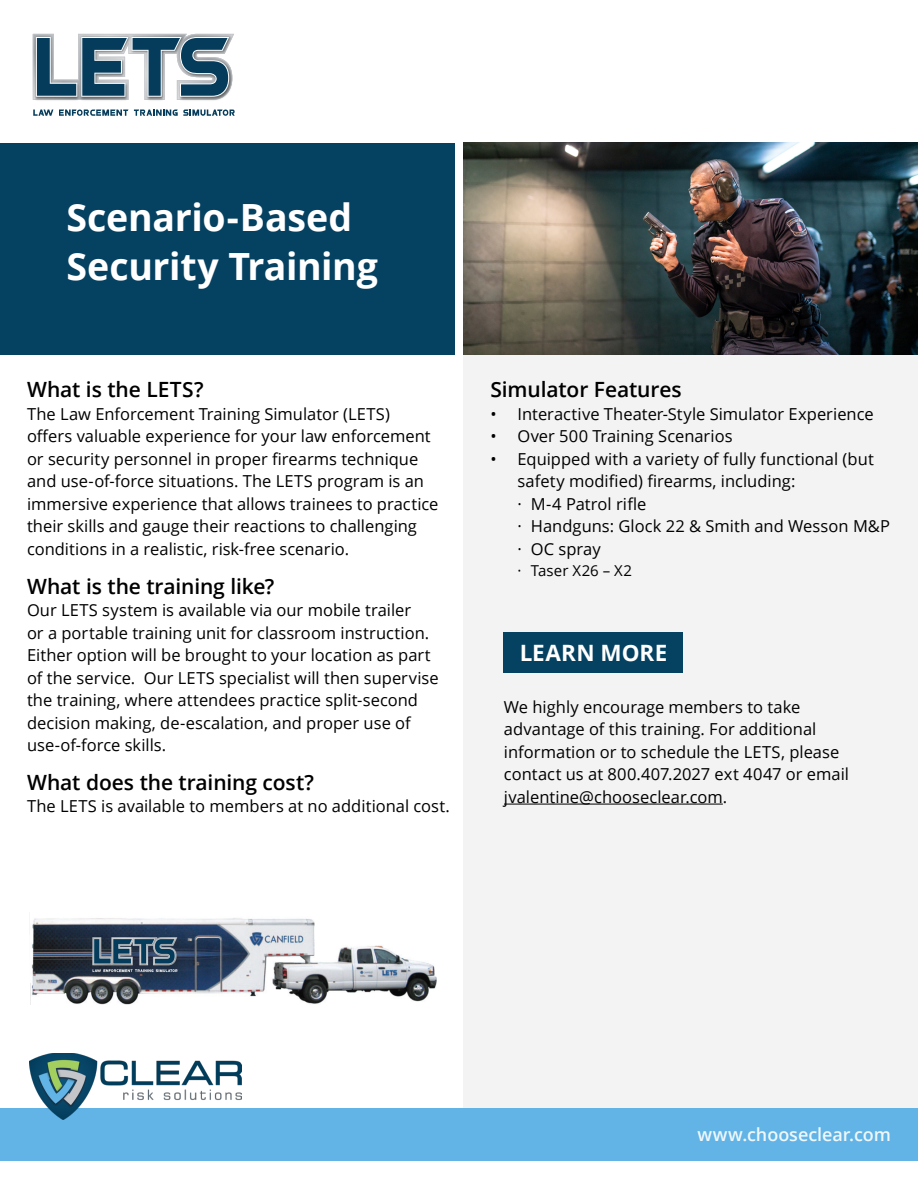
<style>
.page{position:relative;width:918px;height:1188px;background:#fff}
.page>*{position:absolute;margin:0;border:0;box-sizing:border-box;transform-origin:0 0}
.t1{font:700 37.5px/49.5px "Open Sans";letter-spacing:-.01em;color:#fff}
.t2{font:700 22.5px "Open Sans";letter-spacing:.01em;color:#fff}
.t3{font:600 21px "Open Sans";letter-spacing:-.005em;color:#000}
.t4{font:600 18px "Open Sans";color:#fff}
.t5{font:16.5px/22.5px "Open Sans";color:#000}
.t6{font:15px "Open Sans";letter-spacing:.005em;color:#000}
</style>
<div class="page">
<div style="left:463px;top:354px;width:455px;height:772px;background:#f3f3f4"></div>
<div style="left:0;top:1108px;width:918px;height:53px;background:#61b4e5"></div>
<img style="left:463px;top:143px;width:455px;height:211px">
<div style="left:0;top:143px;width:455px;height:211px;background:#054161"></div>
<div style="left:504px;top:632px;width:179px;height:41px;background:#054161"></div>
<img style="left:29px;top:1053px;width:213px;height:66px">
<hr style="left:504px;top:804px;width:219px;height:1px;background:#000">
<svg style="left:33px;top:110px;width:20px;height:6px"></svg>
<svg style="left:134px;top:110px;width:101px;height:6px"></svg>
<svg style="left:59px;top:110px;width:69px;height:6px"></svg>
<svg style="left:33px;top:34px;width:201px;height:66px"></svg>
<img style="left:30px;top:918px;width:406px;height:86px">
<h1 class="t1" style="left:67px;top:191px;width:313px">Scenario-Based<br>Security Training</h1>
<p class="t3" style="left:27px;top:375px;width:178px">What is the LETS?</p>
<p class="t5" style="left:27px;top:402px;width:413px">The Law Enforcement Training Simulator (LETS) offers valuable experience for your law enforcement or security personnel in proper firearms technique and use-of-force situations. The LETS program is an immersive experience that allows trainees to practice their skills and gauge their reactions to challenging conditions in a realistic, risk-free scenario.</p>
<p class="t3" style="left:27px;top:572px;width:249px">What is the training like?</p>
<p class="t5" style="left:27px;top:598px;width:413px">Our LETS system is available via our mobile trailer<br>or a portable training unit for classroom instruction.<br>Either option will be brought to your location as part of the service. Our LETS specialist will then supervise the training, where attendees practice split-second decision making, de-escalation, and proper use of use-of-force skills.</p>
<p class="t3" style="left:27px;top:768px;width:288px">What does the training cost?</p>
<p class="t5" style="left:27px;top:795px;width:425px">The LETS is available to members at no additional cost.</p>
<p class="t3" style="left:490px;top:375px;width:193px">Simulator Features</p>
<p class="t5" style="left:490px;top:402px;width:385px">• Interactive Theater-Style Simulator Experience</p>
<p class="t5" style="left:490px;top:425px;width:244px">• Over 500 Training Scenarios</p>
<p class="t5" style="left:517px;top:447px;width:374px;text-indent:-27px">• Equipped with a variety of fully functional (but safety modified) firearms, including:<br>· M-4 Patrol rifle<br>· Handguns: Glock 22 &amp; Smith and Wesson M&amp;P · OC spray</p>
<p class="t6" style="left:517px;top:560px;width:116px">· Taser X26 – X2</p>
<h2 class="t2" style="left:520px;top:637px;width:149px">LEARN MORE</h2>
<p class="t5" style="left:504px;top:695px;width:347px">We highly encourage members to take advantage of this training. For additional information or to schedule the LETS, please contact us at 800.407.2027 ext 4047 or email jvalentine@chooseclear.com.</p>
<p class="t4" style="left:697px;top:1123px;width:195px">www.chooseclear.com</p>
</div>
